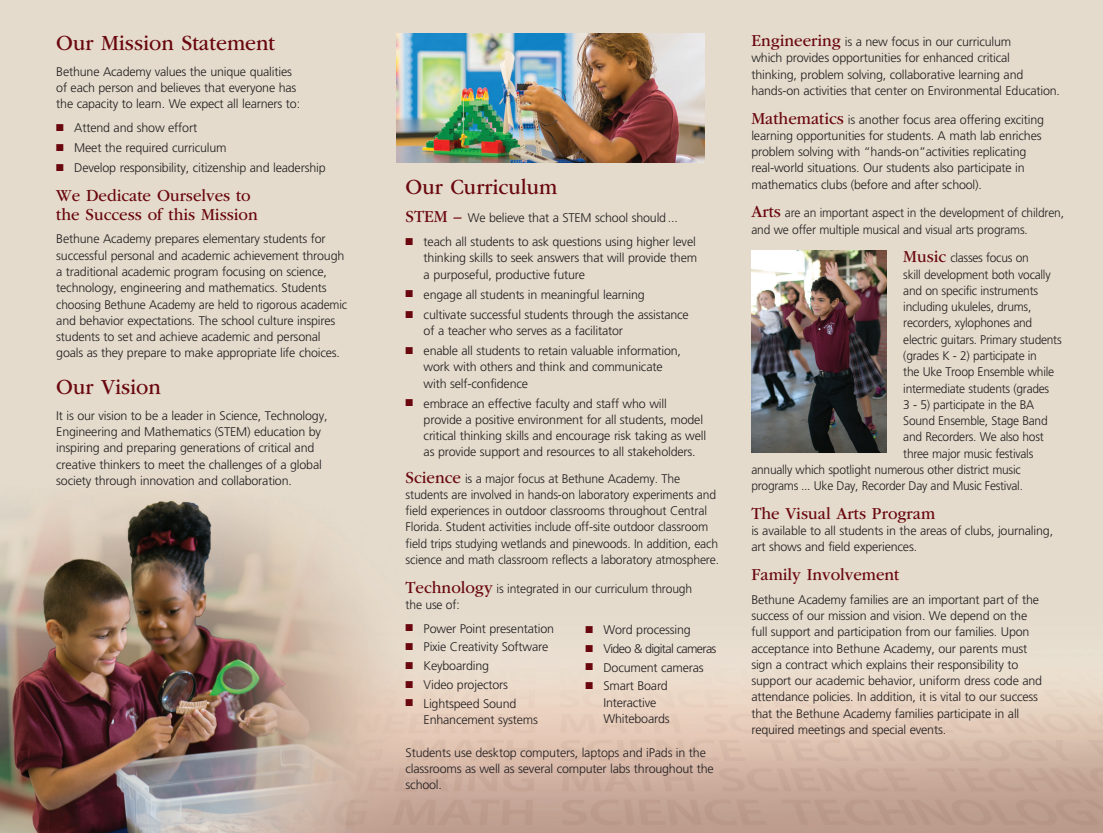
<style>
.page{position:relative;width:1103px;height:833px;background:#fff}
.page>*{position:absolute;margin:0;border:0;box-sizing:border-box;transform-origin:0 0}
.t1{font:22.5px "ITC Garamond Std";color:#6a070e;scale:.95 1}
.t2{font:17.5px/18.8px "ITC Garamond Std";color:#6a070e;scale:.95 1}
.t3{font:300 12.5px/16.2px "Frutiger";letter-spacing:-.015em;color:#231f20}
.t4{font:300 12.5px/16.2px "Frutiger";letter-spacing:-.015em;color:#231f20;scale:.96 1}
.t5{font:300 12.5px "Frutiger";letter-spacing:-.05em;color:#231f20}
.s1{color:#6a070e}
.s2{font-family:"ITC Garamond Std";font-weight:400;font-size:17.5px;color:#6a070e}
</style>
<div class="page">
<img style="left:0;top:0;width:1102px;height:832px">
<img style="left:751px;top:250px;width:135px;height:202px">
<img style="left:396px;top:34px;width:308px;height:129px">
<img style="left:0;top:400px;width:394px;height:432px">
<h1 class="t1" style="left:56px;top:30px;width:232px">Our Mission Statement</h1>
<p class="t3" style="left:56px;top:64px;width:245px">Bethune Academy values the unique qualities of each person and believes that everyone has the capacity to learn. We expect all learners to:</p>
<p class="t3" style="left:56px;top:120px;width:142px"><span class="s1">■</span> Attend and show effort</p>
<p class="t3" style="left:56px;top:140px;width:172px"><span class="s1">■</span> Meet the required curriculum</p>
<p class="t3" style="left:56px;top:160px;width:271px"><span class="s1">■</span> Develop responsibility, citizenship and leadership</p>
<h2 class="t2" style="left:56px;top:186px;width:213px">We Dedicate Ourselves to the Success of this Mission</h2>
<p class="t3" style="left:56px;top:231px;width:292px">Bethune Academy prepares elementary students for successful personal and academic achievement through a traditional academic program focusing on science, technology, engineering and mathematics. Students choosing Bethune Academy are held to rigorous academic and behavior expectations. The school culture inspires students to set and achieve academic and personal goals as they prepare to make appropriate life choices.</p>
<h1 class="t1" style="left:56px;top:374px;width:112px">Our Vision</h1>
<p class="t3" style="left:56px;top:407px;width:273px">It is our vision to be a leader in Science, Technology, Engineering and Mathematics (STEM) education by inspiring and preparing generations of critical and creative thinkers to meet the challenges of a global society through innovation and collaboration.</p>
<h1 class="t1" style="left:405px;top:174px;width:161px">Our Curriculum</h1>
<p class="t3" style="left:405px;top:210px;width:274px"><span class="s2">STEM –</span> We believe that a STEM school should...</p>
<p class="t3" style="left:423px;top:234px;width:275px;text-align:justify;text-indent:-18px"><span class="s1">■</span> teach all students to ask questions using higher level thinking skills to seek answers that will provide them a purposeful, productive future</p>
<p class="t3" style="left:405px;top:286px;width:241px"><span class="s1">■</span> engage all students in meaningful learning</p>
<p class="t3" style="left:423px;top:306px;width:267px;text-indent:-18px"><span class="s1">■</span> cultivate successful students through the assistance of a teacher who serves as a facilitator</p>
<p class="t3" style="left:423px;top:343px;width:259px;text-indent:-18px"><span class="s1">■</span> enable all students to retain valuable information, work with others and think and communicate with self-confidence</p>
<p class="t3" style="left:423px;top:395px;width:284px;text-indent:-18px"><span class="s1">■</span> embrace an effective faculty and staff who will provide a positive environment for all students, model critical thinking skills and encourage risk taking as well as provide support and resources to all stakeholders.</p>
<p class="t3" style="left:405px;top:470px;width:315px"><span class="s2">Science</span> is a major focus at Bethune Academy. The students are involved in hands-on laboratory experiments and field experiences in outdoor classrooms throughout Central Florida. Student activities include off-site outdoor classroom field trips studying wetlands and pinewoods. In addition, each science and math classroom reflects a laboratory atmosphere.</p>
<p class="t3" style="left:405px;top:580px;width:288px"><span class="s2">Technology</span> is integrated in our curriculum through the use of:</p>
<p class="t3" style="left:405px;top:620px;width:150px"><span class="s1">■</span> Power Point presentation</p>
<p class="t3" style="left:405px;top:639px;width:144px"><span class="s1">■</span> Pixie Creativity Software</p>
<p class="t3" style="left:405px;top:658px;width:85px"><span class="s1">■</span> Keyboarding</p>
<p class="t3" style="left:405px;top:676px;width:104px"><span class="s1">■</span> Video projectors</p>
<p class="t3" style="left:423px;top:695px;width:116px;text-indent:-18px"><span class="s1">■</span> Lightspeed Sound<br>Enhancement systems</p>
<p class="t3" style="left:405px;top:744px;width:310px">Students use desktop computers, laptops and iPads in the classrooms as well as several computer labs throughout the school.</p>
<p class="t3" style="left:585px;top:621px;width:107px"><span class="s1">■</span> Word processing</p>
<p class="t5" style="left:585px;top:641px;width:132px"><span class="s1">■</span> Video &amp; digital cameras</p>
<p class="t3" style="left:585px;top:659px;width:120px"><span class="s1">■</span> Document cameras</p>
<p class="t3" style="left:603px;top:678px;width:68px;text-indent:-18px"><span class="s1">■</span> Smart Board<br>Interactive<br>Whiteboards</p>
<p class="t3" style="left:751px;top:34px;width:310px"><span class="s2">Engineering</span> is a new focus in our curriculum<br>which provides opportunities for enhanced critical<br>thinking, problem solving, collaborative learning and hands-on activities that center on Environmental Education.</p>
<p class="t3" style="left:751px;top:111px;width:294px"><span class="s2">Mathematics</span> is another focus area offering exciting learning opportunities for students. A math lab enriches problem solving with “hands-on”activities replicating real-world situations. Our students also participate in mathematics clubs (before and after school).</p>
<p class="t4" style="left:751px;top:205px;width:327px"><span class="s2">Arts</span> are an important aspect in the development of children, and we offer multiple musical and visual arts programs.</p>
<p class="t4" style="left:903px;top:250px;width:132px"><span class="s2">Music</span> classes focus on</p>
<p class="t4" style="left:903px;top:266px;width:155px">skill development both vocally</p>
<p class="t4" style="left:903px;top:283px;width:142px">and on specific instruments</p>
<p class="t4" style="left:903px;top:299px;width:135px">including ukuleles, drums,</p>
<p class="t4" style="left:903px;top:315px;width:136px">recorders, xylophones and</p>
<p class="t4" style="left:903px;top:331px;width:166px">electric guitars. Primary students</p>
<p class="t4" style="left:903px;top:348px;width:141px">(grades K - 2) participate in</p>
<p class="t4" style="left:903px;top:364px;width:159px">the Uke Troop Ensemble while</p>
<p class="t4" style="left:903px;top:380px;width:154px">intermediate students (grades</p>
<p class="t4" style="left:903px;top:396px;width:138px">3 - 5) participate in the BA</p>
<p class="t4" style="left:903px;top:413px;width:152px">Sound Ensemble, Stage Band</p>
<p class="t4" style="left:903px;top:429px;width:148px">and Recorders. We also host</p>
<p class="t4" style="left:903px;top:445px;width:137px">three major music festivals</p>
<p class="t4" style="left:751px;top:461px;width:282px">annually which spotlight numerous other district music</p>
<p class="t4" style="left:751px;top:478px;width:284px">programs ... Uke Day, Recorder Day and Music Festival.</p>
<h2 class="t2" style="left:751px;top:504px;width:195px">The Visual Arts Program</h2>
<p class="t3" style="left:751px;top:523px;width:303px">is available to all students in the areas of clubs, journaling, art shows and field experiences.</p>
<h2 class="t2" style="left:751px;top:565px;width:157px">Family Involvement</h2>
<p class="t3" style="left:751px;top:591px;width:292px">Bethune Academy families are an important part of the success of our mission and vision. We depend on the full support and participation from our families. Upon acceptance into Bethune Academy, our parents must sign a contract which explains their responsibility to support our academic behavior, uniform dress code and attendance policies. In addition, it is vital to our success that the Bethune Academy families participate in all required meetings and special events.</p>
</div>
